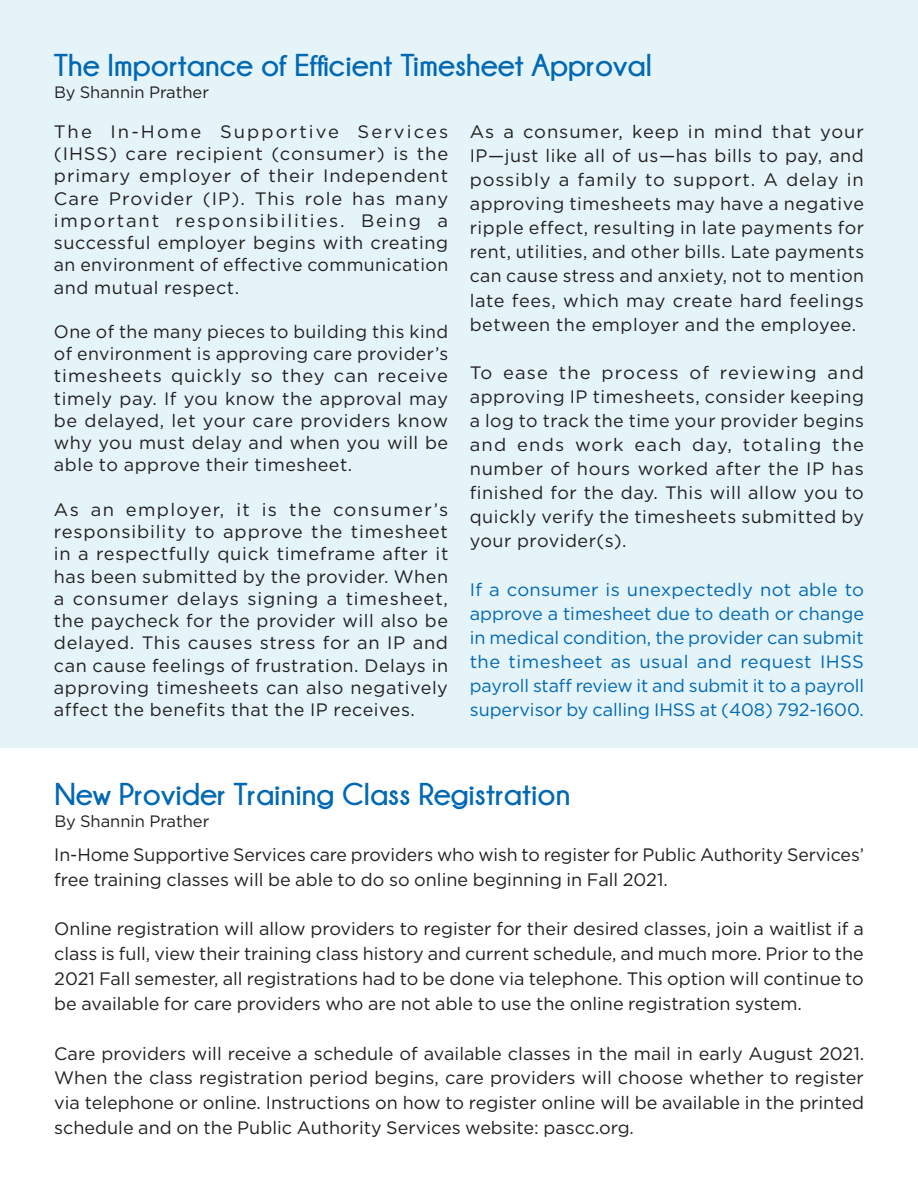
<style>
.page{position:relative;width:918px;height:1188px;background:#fff}
.page>*{position:absolute;margin:0;border:0;box-sizing:border-box;transform-origin:0 0}
.Page_title__Blue{font:700 31.5px "Champagne&Limousines";color:#0168b3}
.main_text{font:18px/22.2px "Gotham";color:#231f20;text-align:justify}
.byline{font:18px/24.2px "Gotham";color:#0168b3;text-align:justify}
.author{font:16.5px "Gotham";color:#231f20}
</style>
<div class="page">
<div style="left:0;top:0;width:918px;height:747px;background:#e4f4f9"></div>
<p class="Page_title__Blue" style="left:54px;top:48px;width:599px">The Importance of Efficient Timesheet Approval</p>
<p class="author" style="left:54px;top:82px;width:157px">By Shannin Prather</p>
<p class="main_text" style="left:54px;top:120px;width:396px">The In-Home Supportive Services (IHSS) care recipient (consumer) is the primary employer of their Independent Care Provider (IP). This role has many important responsibilities. Being a successful employer begins with creating an environment of effective communication and mutual respect.</p>
<p class="main_text" style="left:54px;top:320px;width:396px">One of the many pieces to building this kind of environment is approving care provider’s timesheets quickly so they can receive timely pay. If you know the approval may be delayed, let your care providers know why you must delay and when you will be able to approve their timesheet.</p>
<p class="main_text" style="left:54px;top:498px;width:396px">As an employer, it is the consumer’s responsibility to approve the timesheet in a respectfully quick timeframe after it has been submitted by the provider. When a consumer delays signing a timesheet, the paycheck for the provider will also be delayed. This causes stress for an IP and can cause feelings of frustration. Delays in approving timesheets can also negatively affect the benefits that the IP receives.</p>
<p class="main_text" style="left:470px;top:119px;width:396px;line-height:24.2px">As a consumer, keep in mind that your IP—just like all of us—has bills to pay, and possibly a family to support. A delay in approving timesheets may have a negative ripple effect, resulting in late payments for rent, utilities, and other bills. Late payments can cause stress and anxiety, not to mention late fees, which may create hard feelings between the employer and the employee.</p>
<p class="main_text" style="left:470px;top:360px;width:396px;line-height:24.2px">To ease the process of reviewing and approving IP timesheets, consider keeping a log to track the time your provider begins and ends work each day, totaling the number of hours worked after the IP has finished for the day. This will allow you to quickly verify the timesheets submitted by your provider(s).</p>
<p class="byline" style="left:470px;top:577px;width:396px">If a consumer is unexpectedly not able to approve a timesheet due to death or change in medical condition, the provider can submit the timesheet as usual and request IHSS payroll staff review it and submit it to a payroll supervisor by calling IHSS at (408) 792-1600.</p>
<p class="Page_title__Blue" style="left:54px;top:777px;width:518px">New Provider Training Class Registration</p>
<p class="author" style="left:54px;top:810px;width:157px">By Shannin Prather</p>
<p class="main_text" style="left:54px;top:842px;width:811px;line-height:24.8px">In-Home Supportive Services care providers who wish to register for Public Authority Services’ free training classes will be able to do so online beginning in Fall 2021.</p>
<p class="main_text" style="left:54px;top:916px;width:811px;line-height:24.8px">Online registration will allow providers to register for their desired classes, join a waitlist if a class is full, view their training class history and current schedule, and much more. Prior to the 2021 Fall semester, all registrations had to be done via telephone. This option will continue to be available for care providers who are not able to use the online registration system.</p>
<p class="main_text" style="left:54px;top:1040px;width:811px;line-height:24.8px">Care providers will receive a schedule of available classes in the mail in early August 2021.<br>When the class registration period begins, care providers will choose whether to register via telephone or online. Instructions on how to register online will be available in the printed schedule and on the Public Authority Services website: pascc.org.</p>
</div>
